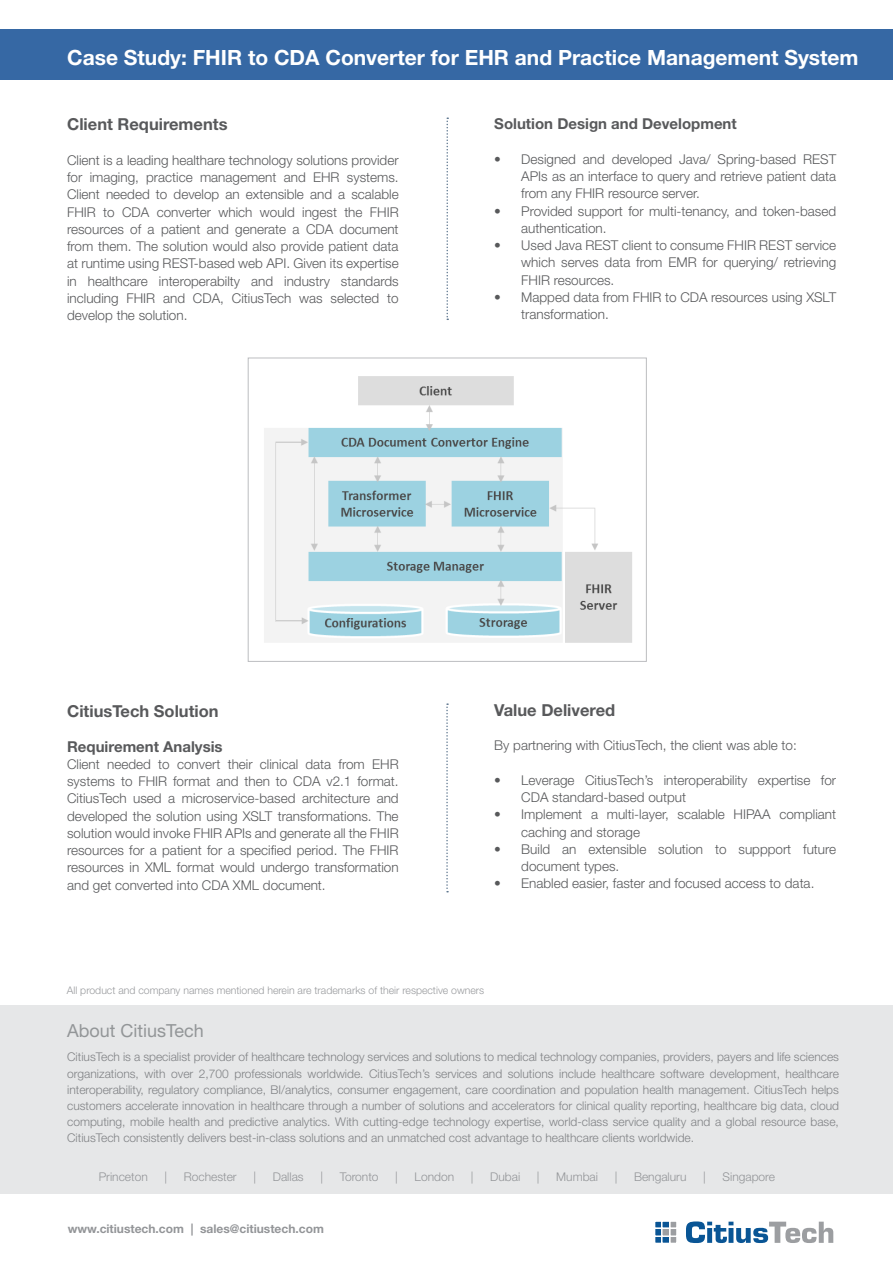
<style>
.page{position:relative;width:893px;height:1263px;background:#fff}
.page>*{position:absolute;margin:0;border:0;box-sizing:border-box;transform-origin:0 0}
.t1{font:700 21px "Helvetica Neue";color:#fff}
.t2{font:18px "Helvetica Neue";color:#939698}
.t3{font:700 16.5px "Helvetica Neue";color:#58595b}
.t4{font:700 15px "Helvetica Neue";color:#58595b}
.t5{font:300 13.5px/17.2px "Helvetica Neue";color:#58595b}
.t6{font:300 12px/16.2px "Helvetica Neue";color:#808285;text-align:justify}
.t7{font:300 12px "Helvetica Neue";color:#939598}
.t8{font:700 12px "Helvetica Neue";color:#939598}
.t9{font:300 10.5px "Helvetica Neue";color:#999b9e}
</style>
<div class="page">
<div style="left:0;top:1005px;width:893px;height:189px;background:#e6e7e8"></div>
<div style="left:0;top:29px;width:893px;height:50px;background:#3668a4"></div>
<img style="left:264px;top:376px;width:368px;height:267px">
<div style="left:248px;top:358px;width:398px;height:304px;border:1px solid #bcbdc0"></div>
<svg style="left:446px;top:118px;width:2px;height:202px"></svg>
<div style="left:655px;top:1236px;width:7px;height:7px;background:#095595"></div>
<div style="left:654px;top:1235px;width:8px;height:9px;border:1px solid #fff"></div>
<div style="left:655px;top:1221px;width:7px;height:7px;background:#095595"></div>
<div style="left:654px;top:1220px;width:8px;height:9px;border:1px solid #fff"></div>
<div style="left:670px;top:1221px;width:7px;height:7px;background:#9c9ea1"></div>
<div style="left:669px;top:1220px;width:9px;height:9px;border:1px solid #fff"></div>
<div style="left:670px;top:1236px;width:7px;height:7px;background:#9c9ea1"></div>
<div style="left:669px;top:1235px;width:9px;height:9px;border:1px solid #fff"></div>
<div style="left:662px;top:1236px;width:8px;height:7px;background:#095595"></div>
<div style="left:661px;top:1235px;width:9px;height:9px;border:1px solid #fff"></div>
<div style="left:662px;top:1221px;width:8px;height:7px;background:#095595"></div>
<div style="left:661px;top:1220px;width:9px;height:9px;border:1px solid #fff"></div>
<div style="left:655px;top:1228px;width:7px;height:8px;background:#095595"></div>
<div style="left:654px;top:1227px;width:8px;height:10px;border:1px solid #fff"></div>
<div style="left:670px;top:1228px;width:7px;height:8px;background:#9c9ea1"></div>
<div style="left:669px;top:1227px;width:9px;height:10px;border:1px solid #fff"></div>
<div style="left:661px;top:1227px;width:9px;height:10px;background:#9c9ea1;border:1px solid #fff"></div>
<svg style="left:686px;top:1221px;width:147px;height:22px"></svg>
<svg style="left:446px;top:703px;width:2px;height:189px"></svg>
<p class="t1" style="left:67px;top:45px;width:793px">Case Study: FHIR to CDA Converter for EHR and Practice Management System</p>
<p class="t3" style="left:67px;top:114px;width:162px">Client Requirements</p>
<p class="t5" style="left:67px;top:151px;width:333px;text-align:justify">Client is a leading healthare technology solutions provider for imaging, practice management and EHR systems.<br>Client needed to develop an extensible and a scalable FHIR to CDA converter which would ingest the FHIR resources of a patient and generate a CDA document from them. The solution would also provide patient data at runtime using REST-based web API. Given its expertise in healthcare interoperabilty and industry standards including FHIR and CDA, CitiusTech was selected to develop the solution.</p>
<p class="t4" style="left:494px;top:115px;width:244px">Solution Design and Development</p>
<p class="t5" style="left:521px;top:150px;width:316px;text-align:justify;text-indent:-27px">• Designed and developed Java/ Spring-based REST APIs as an interface to query and retrieve patient data from any FHIR resource server.</p>
<p class="t5" style="left:521px;top:202px;width:316px;text-indent:-27px">• Provided support for multi-tenancy, and token-based authentication.</p>
<p class="t5" style="left:521px;top:236px;width:316px;text-align:justify;text-indent:-27px">• Used Java REST client to consume FHIR REST service which serves data from EMR for querying/ retrieving FHIR resources.</p>
<p class="t5" style="left:521px;top:288px;width:316px;text-indent:-27px">• Mapped data from FHIR to CDA resources using XSLT transformation.</p>
<p class="t3" style="left:67px;top:701px;width:153px">CitiusTech Solution</p>
<p class="t4" style="left:67px;top:737px;width:157px">Requirement Analysis</p>
<p class="t5" style="left:67px;top:755px;width:333px;text-align:justify">Client needed to convert their clinical data from EHR systems to FHIR format and then to CDA v2.1 format.<br>CitiusTech used a microservice-based architecture and developed the solution using XSLT transformations. The solution would invoke FHIR APIs and generate all the FHIR resources for a patient for a specified period. The FHIR resources in XML format would undergo transformation and get converted into CDA XML document.</p>
<p class="t3" style="left:494px;top:700px;width:122px">Value Delivered</p>
<p class="t5" style="left:494px;top:737px;width:304px">By partnering with CitiusTech, the client was able to:</p>
<p class="t5" style="left:521px;top:771px;width:316px;text-indent:-27px">• Leverage CitiusTech’s interoperability expertise for<br>CDA standard-based output</p>
<p class="t5" style="left:521px;top:806px;width:316px;text-indent:-27px">• Implement a multi-layer, scalable HIPAA compliant caching and storage</p>
<p class="t5" style="left:521px;top:840px;width:316px;text-indent:-27px">• Build an extensible solution to suppport future document types.</p>
<p class="t5" style="left:494px;top:875px;width:322px">• Enabled easier, faster and focused access to data.</p>
<p class="t9" style="left:67px;top:984px;width:419px">All product and company names mentioned herein are trademarks of their respective owners</p>
<p class="t2" style="left:67px;top:1020px;width:138px">About CitiusTech</p>
<p class="t6" style="left:67px;top:1049px;width:773px">CitiusTech is a specialist provider of healthcare technology services and solutions to medical technology companies, providers, payers and life sciences organizations, with over 2,700 professionals worldwide. CitiusTech’s services and solutions include healthcare software development, healthcare interoperability, regulatory compliance, BI/analytics, consumer engagement, care coordination and population health management. CitiusTech helps customers accelerate innovation in healthcare through a number of solutions and accelerators for clinical quality reporting, healthcare big data, cloud computing, mobile health and predictive analytics. With cutting-edge technology expertise, world-class service quality and a global resource base, CitiusTech consistently delivers best-in-class solutions and an unmatched cost advantage to healthcare clients worldwide.</p>
<p class="t7" style="left:99px;top:1169px;width:51px">Princeton</p>
<p class="t7" style="left:164px;top:1169px;width:4px">|</p>
<p class="t7" style="left:184px;top:1169px;width:54px">Rochester</p>
<p class="t7" style="left:253px;top:1169px;width:4px">|</p>
<p class="t7" style="left:273px;top:1169px;width:32px">Dallas</p>
<p class="t7" style="left:320px;top:1169px;width:4px">|</p>
<p class="t7" style="left:340px;top:1169px;width:40px">Toronto</p>
<p class="t7" style="left:395px;top:1169px;width:4px">|</p>
<p class="t7" style="left:415px;top:1169px;width:41px">London</p>
<p class="t7" style="left:471px;top:1169px;width:4px">|</p>
<p class="t7" style="left:490px;top:1169px;width:32px">Dubai</p>
<p class="t7" style="left:537px;top:1169px;width:4px">|</p>
<p class="t7" style="left:556px;top:1169px;width:43px">Mumbai</p>
<p class="t7" style="left:615px;top:1169px;width:4px">|</p>
<p class="t7" style="left:634px;top:1169px;width:54px">Bengaluru</p>
<p class="t7" style="left:703px;top:1169px;width:4px">|</p>
<p class="t7" style="left:723px;top:1169px;width:54px">Singapore</p>
<p class="t8" style="left:68px;top:1222px;width:258px">www.citiustech.com | sales@citiustech.com</p>
</div>
